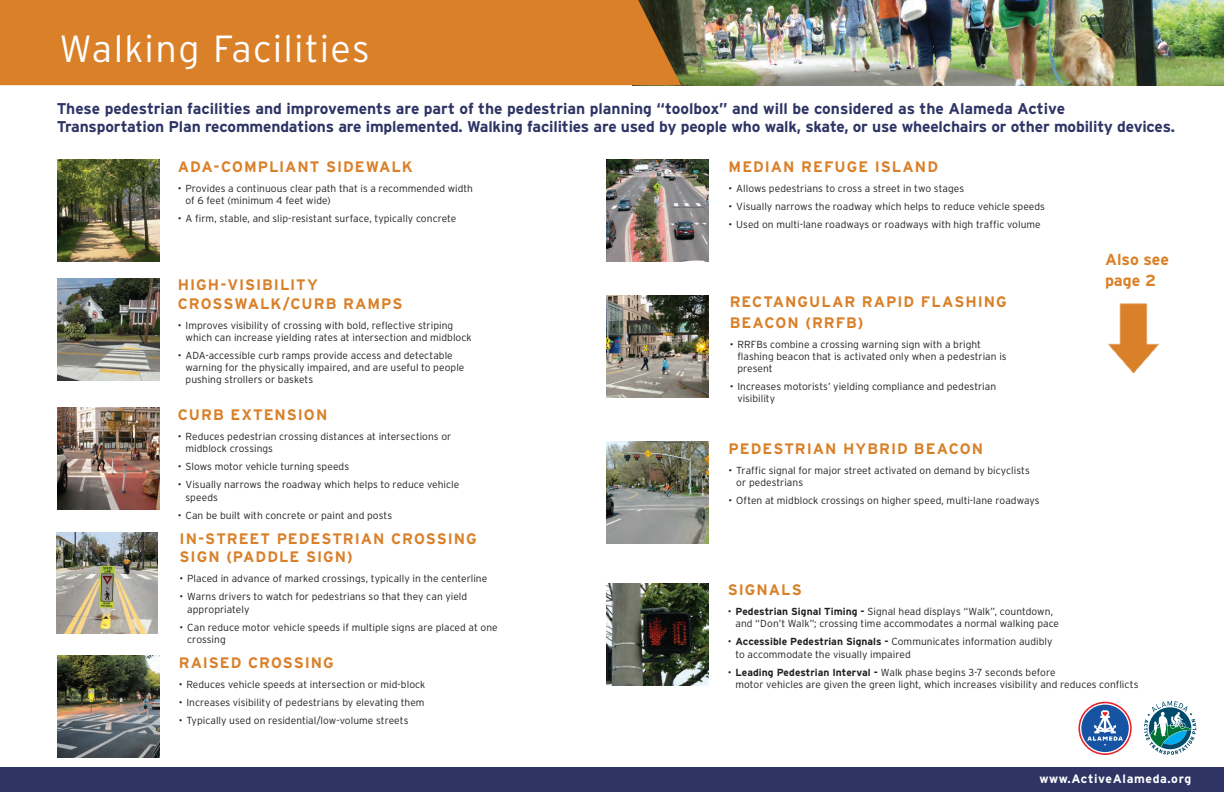
<style>
.page{position:relative;width:1224px;height:792px;background:#fff}
.page>*{position:absolute;margin:0;border:0;box-sizing:border-box;transform-origin:0 0}
.t1{font:300 37.8px "Interstate";letter-spacing:.03em;color:#fff}
.t2{font:700 16px/21px "Interstate";color:#d98029}
.t3{font:700 15.6px/18px "Interstate";letter-spacing:-.01em;color:#2e3565}
.t4{font:700 15.2px/18.2px "Interstate";letter-spacing:.065em;color:#d98029}
.t5{font:700 12.2px "Interstate";letter-spacing:.05em;color:#fff}
.t6{font:300 10.2px/12.3px "Interstate";color:#231f20}
.s1{font-weight:700}
</style>
<div class="page">
<img style="left:681px;top:0;width:543px;height:85px">
<div style="left:0;top:0;width:681px;height:85px;background:#d98029"></div>
<img style="left:57px;top:656px;width:102px;height:102px">
<img style="left:57px;top:408px;width:102px;height:102px">
<img style="left:57px;top:279px;width:102px;height:101px">
<img style="left:607px;top:160px;width:102px;height:102px">
<img style="left:57px;top:160px;width:102px;height:102px">
<img style="left:607px;top:442px;width:102px;height:102px">
<img style="left:607px;top:583px;width:102px;height:102px">
<div style="left:0;top:767px;width:1224px;height:25px;background:#2e3565"></div>
<svg style="left:1144px;top:701px;width:52px;height:54px"></svg>
<img style="left:607px;top:295px;width:101px;height:102px">
<img style="left:57px;top:532px;width:101px;height:102px">
<svg style="left:1078px;top:702px;width:54px;height:53px"></svg>
<img style="left:1107px;top:303px;width:53px;height:71px">
<h1 class="t1" style="left:60px;top:27px;width:312px">Walking Facilities</h1>
<p class="t3" style="left:57px;top:99px;width:1120px">These pedestrian facilities and improvements are part of the pedestrian planning “toolbox” and will be considered as the Alameda Active<br>Transportation Plan recommendations are implemented. Walking facilities are used by people who walk, skate, or use wheelchairs or other mobility devices.</p>
<h3 class="t4" style="left:178px;top:157px;width:237px">ADA-COMPLIANT SIDEWALK</h3>
<p class="t6" style="left:186px;top:182px;width:289px;text-indent:-8px">• Provides a continuous clear path that is a recommended width of 6 feet (minimum 4 feet wide)</p>
<p class="t6" style="left:178px;top:212px;width:280px">• A firm, stable, and slip-resistant surface, typically concrete</p>
<h3 class="t4" style="left:178px;top:276px;width:226px">HIGH-VISIBILITY<br>CROSSWALK/CURB RAMPS</h3>
<p class="t6" style="left:186px;top:319px;width:288px;text-indent:-8px">• Improves visibility of crossing with bold, reflective striping which can increase yielding rates at intersection and midblock</p>
<p class="t6" style="left:186px;top:349px;width:280px;text-indent:-8px">• ADA-accessible curb ramps provide access and detectable warning for the physically impaired, and are useful to people pushing strollers or baskets</p>
<h3 class="t4" style="left:178px;top:405px;width:151px">CURB EXTENSION</h3>
<p class="t6" style="left:186px;top:430px;width:267px;text-indent:-8px">• Reduces pedestrian crossing distances at intersections or midblock crossings</p>
<p class="t6" style="left:178px;top:460px;width:173px">• Slows motor vehicle turning speeds</p>
<p class="t6" style="left:186px;top:478px;width:275px;text-indent:-8px">• Visually narrows the roadway which helps to reduce vehicle speeds</p>
<p class="t6" style="left:178px;top:509px;width:216px">• Can be built with concrete or paint and posts</p>
<h3 class="t4" style="left:180px;top:530px;width:299px">IN-STREET PEDESTRIAN CROSSING<br>SIGN (PADDLE SIGN)</h3>
<p class="t6" style="left:180px;top:572px;width:309px">• Placed in advance of marked crossings, typically in the centerline</p>
<p class="t6" style="left:187px;top:590px;width:282px;text-indent:-8px">• Warns drivers to watch for pedestrians so that they can yield appropriately</p>
<p class="t6" style="left:187px;top:621px;width:312px;text-indent:-8px">• Can reduce motor vehicle speeds if multiple signs are placed at one crossing</p>
<h3 class="t4" style="left:179px;top:654px;width:157px">RAISED CROSSING</h3>
<p class="t6" style="left:179px;top:678px;width:248px">• Reduces vehicle speeds at intersection or mid-block</p>
<p class="t6" style="left:179px;top:696px;width:247px">• Increases visibility of pedestrians by elevating them</p>
<p class="t6" style="left:179px;top:714px;width:231px">• Typically used on residential/low-volume streets</p>
<h3 class="t4" style="left:729px;top:157px;width:211px">MEDIAN REFUGE ISLAND</h3>
<p class="t6" style="left:729px;top:182px;width:237px">• Allows pedestrians to cross a street in two stages</p>
<p class="t6" style="left:729px;top:200px;width:318px">• Visually narrows the roadway which helps to reduce vehicle speeds</p>
<p class="t6" style="left:729px;top:218px;width:314px">• Used on multi-lane roadways or roadways with high traffic volume</p>
<h3 class="t4" style="left:730px;top:292px;width:279px;line-height:20.2px">RECTANGULAR RAPID FLASHING<br>BEACON (RRFB)</h3>
<p class="t6" style="left:737px;top:338px;width:271px;text-indent:-8px">• RRFBs combine a crossing warning sign with a bright flashing beacon that is activated only when a pedestrian is present</p>
<p class="t6" style="left:737px;top:380px;width:260px;text-indent:-8px">• Increases motorists’ yielding compliance and pedestrian visibility</p>
<h3 class="t4" style="left:729px;top:439px;width:256px">PEDESTRIAN HYBRID BEACON</h3>
<p class="t6" style="left:736px;top:464px;width:295px;text-indent:-8px">• Traffic signal for major street activated on demand by bicyclists or pedestrians</p>
<p class="t6" style="left:729px;top:494px;width:312px">• Often at midblock crossings on higher speed, multi-lane roadways</p>
<h2 class="t2" style="left:1105px;top:249px;width:66px">Also see page 2</h2>
<h3 class="t4" style="left:728px;top:581px;width:75px">SIGNALS</h3>
<p class="t6" style="left:735px;top:605px;width:325px;text-indent:-8px">• <span class="s1">Pedestrian Signal Timing -</span> Signal head displays “Walk”, countdown, and “Don’t Walk”; crossing time accommodates a normal walking pace</p>
<p class="t6" style="left:735px;top:636px;width:319px;text-indent:-8px">• <span class="s1">Accessible Pedestrian Signals -</span> Communicates information audibly to accommodate the visually impaired</p>
<p class="t6" style="left:735px;top:666px;width:404px;text-indent:-8px">• <span class="s1">Leading Pedestrian Interval -</span> Walk phase begins 3-7 seconds before<br>motor vehicles are given the green light, which increases visibility and reduces conflicts</p>
<p class="t5" style="left:1039px;top:772px;width:153px">www.ActiveAlameda.org</p>
</div>
